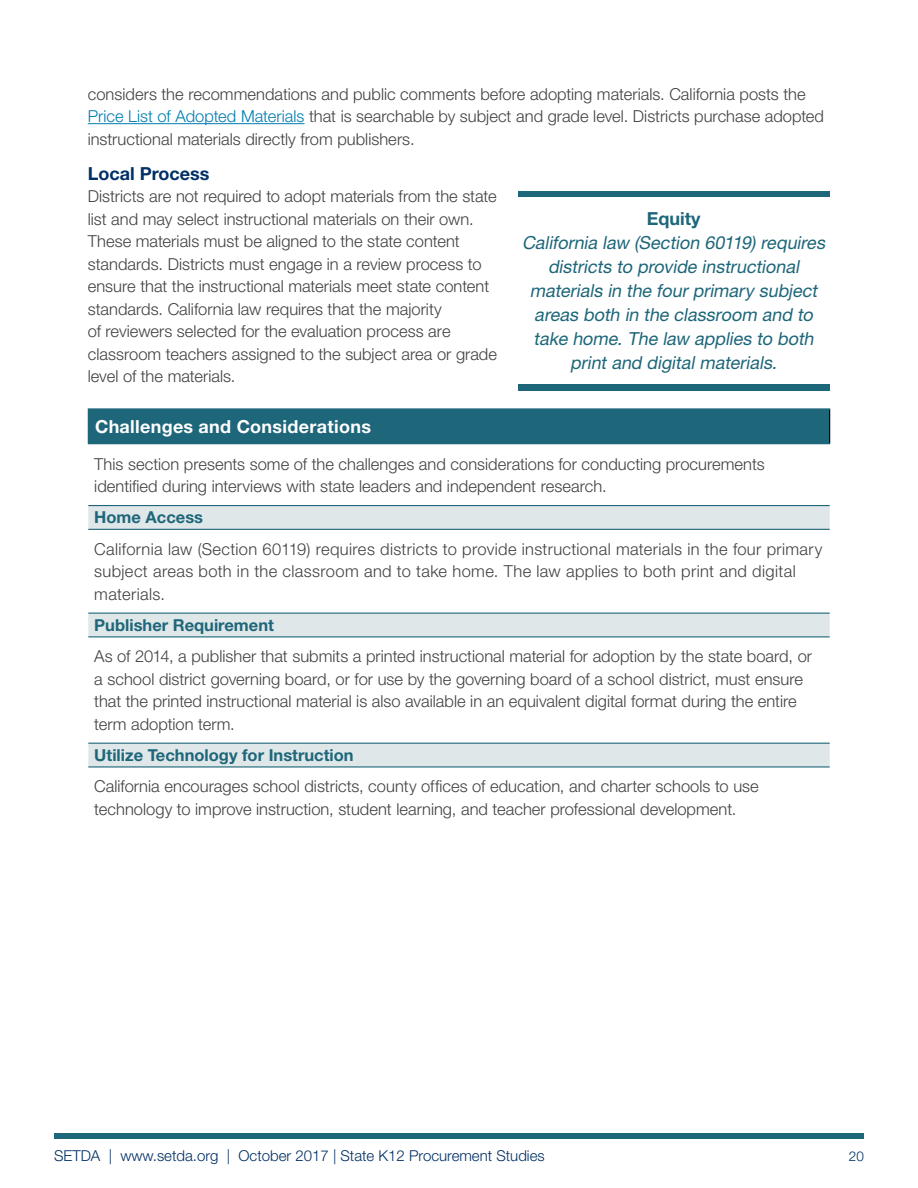
<style>
.page{position:relative;width:918px;height:1188px;background:#fff}
.page>*{position:absolute;margin:0;border:0;box-sizing:border-box;transform-origin:0 0}
.Quote{font:italic 18px/24px "Helvetica Neue LT Std";color:#1e6679;text-align:center}
.Subheader_2{font:700 18px "Helvetica Neue LT Std";letter-spacing:.015em;color:#fff}
.Subheader_2-2{font:700 18px "Helvetica Neue LT Std";color:#002f65}
.Pull_Fact_Header{font:700 18px "Helvetica Neue LT Std";color:#1e6679}
.Table_Paragraph{font:300 16.5px/22.5px "Helvetica Neue LT Std";letter-spacing:.005em;color:#414042}
.Secondary_Paragraph{font:300 16.5px/22.5px "Helvetica Neue LT Std";color:#414042}
.subheader_3{font:700 16.5px "Helvetica Neue LT Std";color:#1e6679}
.t1{font:300 15px "Helvetica Neue LT Std";color:#002f65}
.t2{font:300 13.5px "Helvetica Neue LT Std";color:#002f65}
.s1{color:#007db1}
</style>
<div class="page">
<div style="left:54px;top:1134px;width:810px;height:5px;background:#1e6679"></div>
<hr style="left:88px;top:123px;width:217px;height:1px;background:#007db1">
<div style="left:88px;top:409px;width:742px;height:35px;background:#1e6679"></div>
<svg style="left:88px;top:506px;width:742px;height:260px"></svg>
<hr style="left:829px;top:410px;width:1px;height:33px;background:#000">
<hr style="left:88px;top:505px;width:742px;height:1px;background:#1e6679">
<hr style="left:88px;top:529px;width:742px;height:1px;background:#1e6679">
<hr style="left:88px;top:613px;width:742px;height:1px;background:#1e6679">
<hr style="left:88px;top:636px;width:742px;height:1px;background:#1e6679">
<hr style="left:88px;top:743px;width:742px;height:1px;background:#1e6679">
<hr style="left:88px;top:766px;width:742px;height:2px;background:#1e6679">
<hr style="left:88px;top:408px;width:742px;height:2px;background:#1e6679">
<div style="left:518px;top:191px;width:312px;height:6px;background:#1e6679"></div>
<div style="left:518px;top:385px;width:312px;height:6px;background:#1e6679"></div>
<p class="Secondary_Paragraph" style="left:88px;top:82px;width:738px">considers the recommendations and public comments before adopting materials. California posts the<br><span class="s1">Price List of Adopted Materials</span> that is searchable by subject and grade level. Districts purchase adopted instructional materials directly from publishers.</p>
<h2 class="Subheader_2-2" style="left:88px;top:162px;width:123px">Local Process</h2>
<p class="Secondary_Paragraph" style="left:88px;top:185px;width:411px">Districts are not required to adopt materials from the state list and may select instructional materials on their own.<br>These materials must be aligned to the state content standards. Districts must engage in a review process to ensure that the instructional materials meet state content standards. California law requires that the majority<br>of reviewers selected for the evaluation process are classroom teachers assigned to the subject area or grade level of the materials.</p>
<h2 class="Subheader_2" style="left:95px;top:415px;width:277px">Challenges and Considerations</h2>
<p class="Table_Paragraph" style="left:94px;top:452px;width:672px">This section presents some of the challenges and considerations for conducting procurements identified during interviews with state leaders and independent research.</p>
<h3 class="subheader_3" style="left:94px;top:507px;width:110px">Home Access</h3>
<p class="Table_Paragraph" style="left:94px;top:537px;width:730px">California law (Section 60119) requires districts to provide instructional materials in the four primary subject areas both in the classroom and to take home. The law applies to both print and digital materials.</p>
<h3 class="subheader_3" style="left:94px;top:615px;width:181px">Publisher Requirement</h3>
<p class="Table_Paragraph" style="left:94px;top:645px;width:719px">As of 2014, a publisher that submits a printed instructional material for adoption by the state board, or a school district governing board, or for use by the governing board of a school district, must ensure that the printed instructional material is also available in an equivalent digital format during the entire term adoption term.</p>
<h3 class="subheader_3" style="left:94px;top:745px;width:261px">Utilize Technology for Instruction</h3>
<p class="Table_Paragraph" style="left:94px;top:775px;width:666px">California encourages school districts, county offices of education, and charter schools to use technology to improve instruction, student learning, and teacher professional development.</p>
<p class="Pull_Fact_Header" style="left:647px;top:208px;width:55px">Equity</p>
<p class="Quote" style="left:522px;top:231px;width:308px">California law (Section 60119) requires districts to provide instructional materials in the four primary subject areas both in the classroom and to take home. The law applies to both print and digital materials.</p>
<p class="t1" style="left:54px;top:1147px;width:492px">SETDA | www.setda.org | October 2017 | State K12 Procurement Studies</p>
<p class="t2" style="left:849px;top:1148px;width:17px">20</p>
</div>
